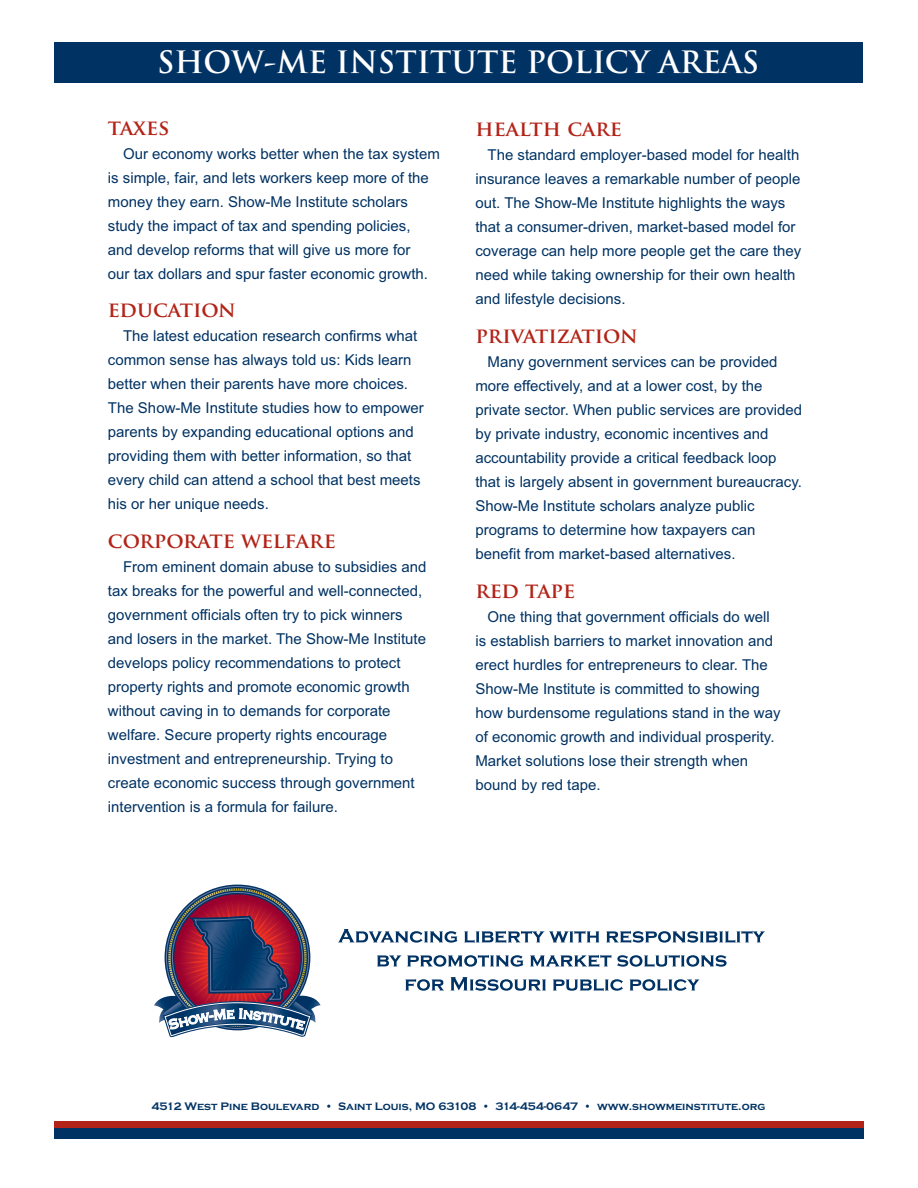
<style>
.page{position:relative;width:918px;height:1188px;background:#fff}
.page>*{position:absolute;margin:0;border:0;box-sizing:border-box;transform-origin:0 0}
.t1{font:700 30px "Trajan Pro";color:#fff}
.t2{font:700 21px "Trajan Pro";color:#b32317}
.t3{font:15px/24px "Arial";color:#003263}
.t4{font:700 11.25px "Copperplate Gothic";color:#003263}
</style>
<div class="page">
<div style="left:55px;top:1122px;width:809px;height:17px;background:#003263"></div>
<div style="left:55px;top:1121px;width:809px;height:7px;background:#b32317"></div>
<svg style="left:154px;top:895px;width:167px;height:143px"></svg>
<svg style="left:338px;top:929px;width:119px;height:14px"></svg>
<svg style="left:464px;top:931px;width:135px;height:12px"></svg>
<svg style="left:606px;top:931px;width:159px;height:12px"></svg>
<svg style="left:377px;top:955px;width:24px;height:11px"></svg>
<svg style="left:407px;top:955px;width:116px;height:12px"></svg>
<svg style="left:530px;top:955px;width:81px;height:12px"></svg>
<svg style="left:617px;top:955px;width:110px;height:12px"></svg>
<svg style="left:405px;top:979px;width:39px;height:12px"></svg>
<svg style="left:451px;top:977px;width:95px;height:14px"></svg>
<svg style="left:553px;top:979px;width:70px;height:12px"></svg>
<svg style="left:630px;top:979px;width:69px;height:12px"></svg>
<div style="left:54px;top:42px;width:808px;height:40px;background:#003263"></div>
<h1 class="t1" style="left:157px;top:44px;width:604px">SHOW-ME INSTITUTE POLICY AREAS</h1>
<h2 class="t2" style="left:108px;top:114px;width:63px">taxes</h2>
<p class="t3" style="left:108px;top:143px;width:333px;text-indent:15px">Our economy works better when the tax system is simple, fair, and lets workers keep more of the money they earn. Show-Me Institute scholars study the impact of tax and spending policies,<br>and develop reforms that will give us more for<br>our tax dollars and spur faster economic growth.</p>
<h2 class="t2" style="left:108px;top:297px;width:129px">education</h2>
<p class="t3" style="left:108px;top:326px;width:317px;text-indent:15px">The latest education research confirms what common sense has always told us: Kids learn better when their parents have more choices.<br>The Show-Me Institute studies how to empower parents by expanding educational options and providing them with better information, so that every child can attend a school that best meets his or her unique needs.</p>
<h2 class="t2" style="left:108px;top:527px;width:229px">corporate welfare</h2>
<p class="t3" style="left:108px;top:556px;width:320px;text-indent:15px">From eminent domain abuse to subsidies and tax breaks for the powerful and well-connected, government officials often try to pick winners and losers in the market. The Show-Me Institute develops policy recommendations to protect property rights and promote economic growth without caving in to demands for corporate welfare. Secure property rights encourage investment and entrepreneurship. Trying to create economic success through government intervention is a formula for failure.</p>
<h2 class="t2" style="left:475px;top:116px;width:148px">health care</h2>
<p class="t3" style="left:475px;top:145px;width:328px;text-indent:12px">The standard employer-based model for health insurance leaves a remarkable number of people out. The Show-Me Institute highlights the ways that a consumer-driven, market-based model for coverage can help more people get the care they need while taking ownership for their own health and lifestyle decisions.</p>
<h2 class="t2" style="left:475px;top:322px;width:164px">privatization</h2>
<p class="t3" style="left:475px;top:351px;width:328px;text-indent:12px">Many government services can be provided more effectively, and at a lower cost, by the private sector. When public services are provided by private industry, economic incentives and accountability provide a critical feedback loop that is largely absent in government bureaucracy.<br>Show-Me Institute scholars analyze public programs to determine how taxpayers can benefit from market-based alternatives.</p>
<h2 class="t2" style="left:475px;top:577px;width:101px">red tape</h2>
<p class="t3" style="left:475px;top:606px;width:307px;text-indent:12px">One thing that government officials do well is establish barriers to market innovation and erect hurdles for entrepreneurs to clear. The Show-Me Institute is committed to showing how burdensome regulations stand in the way of economic growth and individual prosperity.<br>Market solutions lose their strength when bound by red tape.</p>
<p class="t4" style="left:152px;top:1100px;width:616px">4512 West Pine Boulevard • Saint Louis, MO 63108 • 314-454-0647 • www.showmeinstitute.org</p>
</div>
